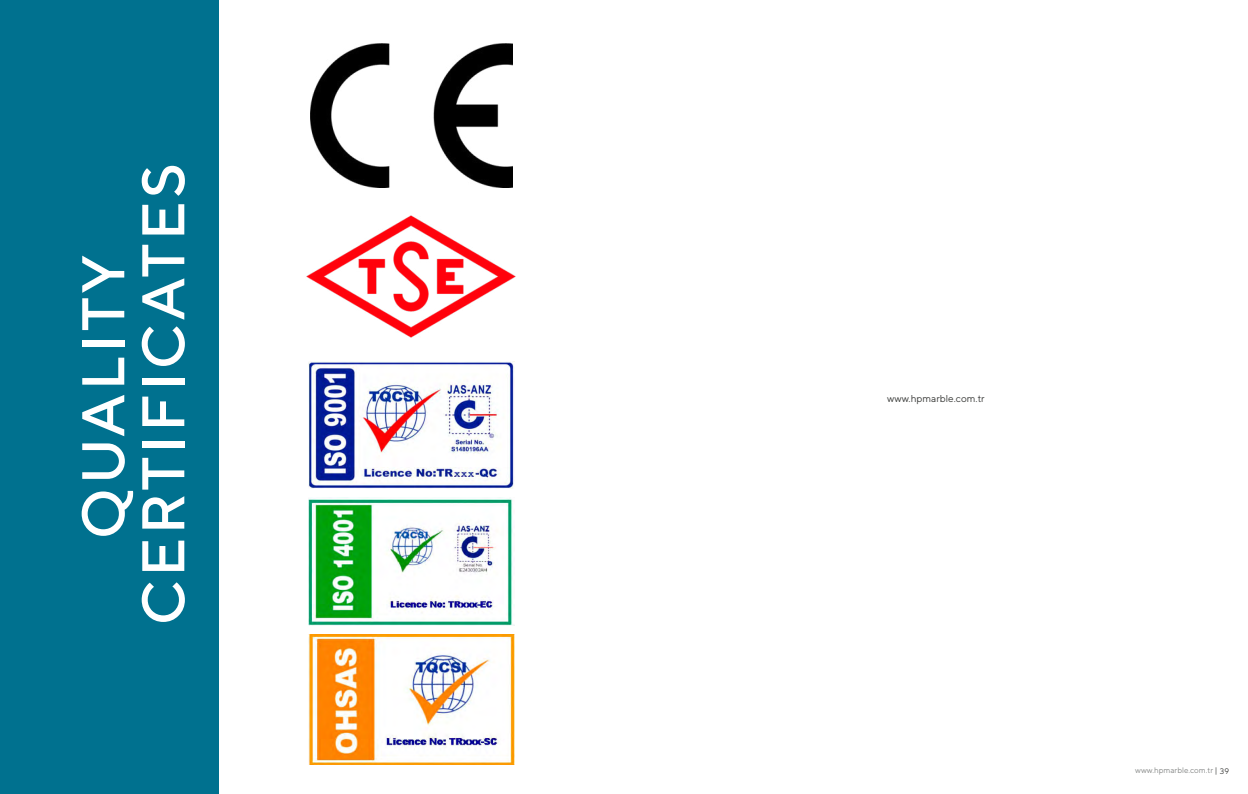
<style>
.page{position:relative;width:1248px;height:794px;background:#fff}
.page>*{position:absolute;margin:0;border:0;box-sizing:border-box;transform-origin:0 0}
.t1{font:500 60px/60px "TT Norms";letter-spacing:.05em;color:#fff;text-align:center}
.t2{font:10px "TT Norms";color:#383937}
.t3{font:8px "TT Norms";color:#878988}
.s1{color:#383937}
</style>
<div class="page">
<img style="left:310px;top:44px;width:202px;height:143px">
<img style="left:306px;top:215px;width:210px;height:123px">
<img style="left:308px;top:361px;width:206px;height:127px">
<img style="left:308px;top:497px;width:206px;height:128px">
<img style="left:308px;top:634px;width:206px;height:130px">
<div style="left:0;top:0;width:218px;height:794px;background:#00718f"></div>
<h1 class="t1" style="left:72px;top:625px;width:464px;rotate:-90deg">QUALITY<br>CERTIFICATES</h1>
<p class="t2" style="left:887px;top:392px;width:99px">www.hpmarble.com.tr</p>
<p class="t3" style="left:1135px;top:765px;width:95px">www.hpmarble.com.tr <span class="s1">| 39</span></p>
</div>
